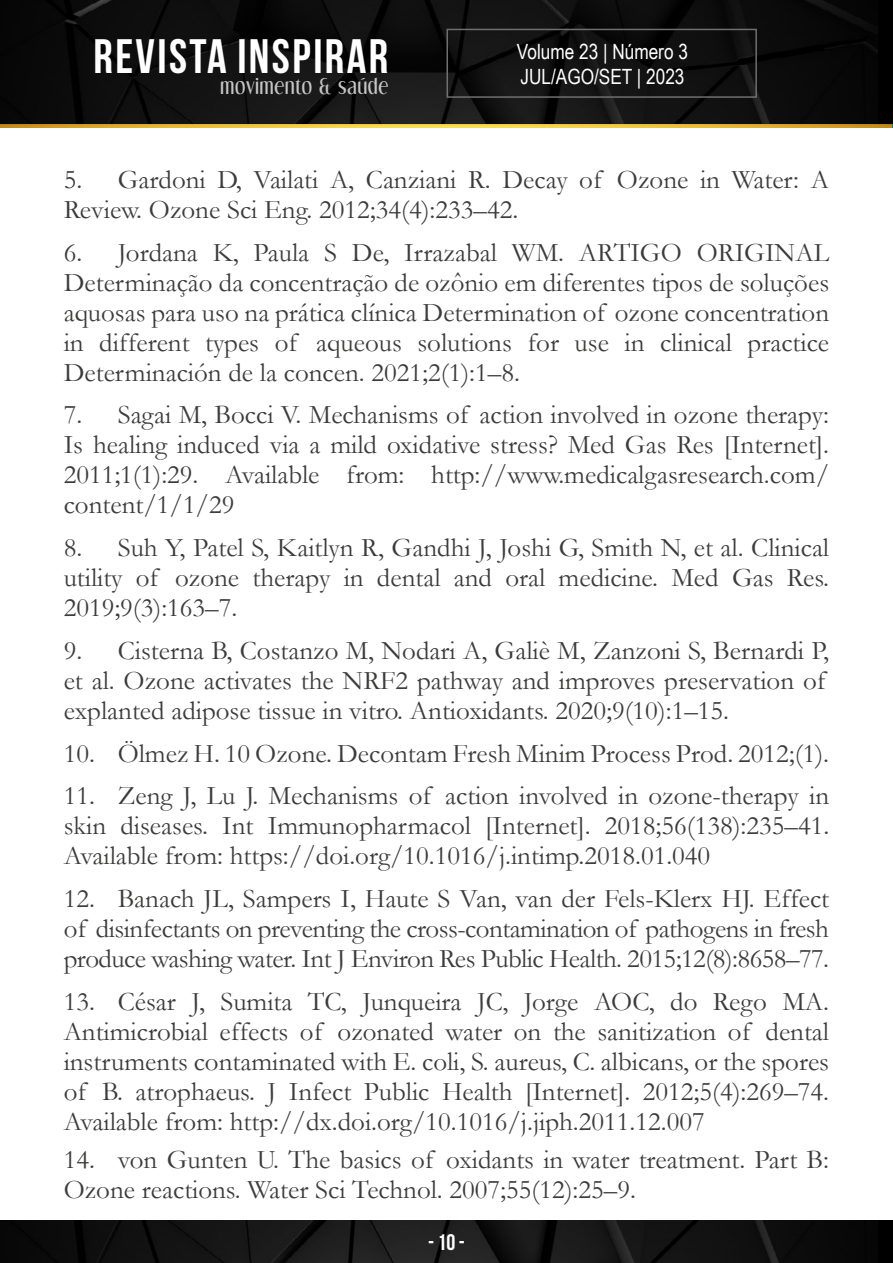
<style>
.page{position:relative;width:893px;height:1263px;background:#fff}
.page>*{position:absolute;margin:0;border:0;box-sizing:border-box;transform-origin:0 0}
.t1{font:700 48.3px "Bebas Neue";letter-spacing:.05em;color:#fff}
.t2{font:27px/30px "Garamond";color:#3c3c3b;text-align:justify}
.t3{font:700 22.5px "Bebas Neue";color:#fff}
.t4{font:21px/25.2px "Arial Narrow";color:#fff}
.t5{font:18.9px "Dream Orphans";letter-spacing:.05em;color:#c6c6c6}
</style>
<div class="page">
<img style="left:0;top:124px;width:891px;height:4px">
<img style="left:0;top:0;width:878px;height:124px">
<div style="left:446px;top:29px;width:311px;height:69px;border:2px solid #706f6f"></div>
<img style="left:0;top:1220px;width:878px;height:43px">
<h1 class="t1" style="left:94px;top:29px;width:296px">REVISTA INSPIRAR</h1>
<p class="t5" style="left:220px;top:75px;width:169px">movimento &amp; saúde</p>
<p class="t4" style="left:517px;top:38px;width:173px">Volume 23 | Número 3<br>JUL/AGO/SET | 2023</p>
<p class="t2" style="left:64px;top:164px;width:767px">5. Gardoni D, Vailati A, Canziani R. Decay of Ozone in Water: A<br>Review. Ozone Sci Eng. 2012;34(4):233–42.</p>
<p class="t2" style="left:64px;top:236px;width:767px">6. Jordana K, Paula S De, Irrazabal WM. ARTIGO ORIGINAL Determinação da concentração de ozônio em diferentes tipos de soluções aquosas para uso na prática clínica Determination of ozone concentration in different types of aqueous solutions for use in clinical practice Determinación de la concen. 2021;2(1):1–8.</p>
<p class="t2" style="left:64px;top:399px;width:767px">7. Sagai M, Bocci V. Mechanisms of action involved in ozone therapy:<br>Is healing induced via a mild oxidative stress? Med Gas Res [Internet].<br>2011;1(1):29. Available from: http://www.medicalgasresearch.com/ content/1/1/29</p>
<p class="t2" style="left:64px;top:532px;width:767px">8. Suh Y, Patel S, Kaitlyn R, Gandhi J, Joshi G, Smith N, et al. Clinical utility of ozone therapy in dental and oral medicine. Med Gas Res.<br>2019;9(3):163–7.</p>
<p class="t2" style="left:64px;top:635px;width:767px;text-align:left">9. Cisterna B, Costanzo M, Nodari A, Galiè M, Zanzoni S, Bernardi P, et al. Ozone activates the NRF2 pathway and improves preservation of explanted adipose tissue in vitro. Antioxidants. 2020;9(10):1–15.</p>
<p class="t2" style="left:64px;top:737px;width:767px">10. Ölmez H. 10 Ozone. Decontam Fresh Minim Process Prod. 2012;(1).</p>
<p class="t2" style="left:64px;top:780px;width:767px">11. Zeng J, Lu J. Mechanisms of action involved in ozone-therapy in skin diseases. Int Immunopharmacol [Internet]. 2018;56(138):235–41.<br>Available from: https://doi.org/10.1016/j.intimp.2018.01.040</p>
<p class="t2" style="left:64px;top:883px;width:767px">12. Banach JL, Sampers I, Haute S Van, van der Fels-Klerx HJ. Effect of disinfectants on preventing the cross-contamination of pathogens in fresh produce washing water. Int J Environ Res Public Health. 2015;12(8):8658–77.</p>
<p class="t2" style="left:64px;top:986px;width:767px">13. César J, Sumita TC, Junqueira JC, Jorge AOC, do Rego MA.<br>Antimicrobial effects of ozonated water on the sanitization of dental instruments contaminated with E. coli, S. aureus, C. albicans, or the spores of B. atrophaeus. J Infect Public Health [Internet]. 2012;5(4):269–74.<br>Available from: http://dx.doi.org/10.1016/j.jiph.2011.12.007</p>
<p class="t2" style="left:64px;top:1144px;width:767px">14. von Gunten U. The basics of oxidants in water treatment. Part B:<br>Ozone reactions. Water Sci Technol. 2007;55(12):25–9.</p>
<p class="t3" style="left:428px;top:1230px;width:38px">- 10 -</p>
</div>
